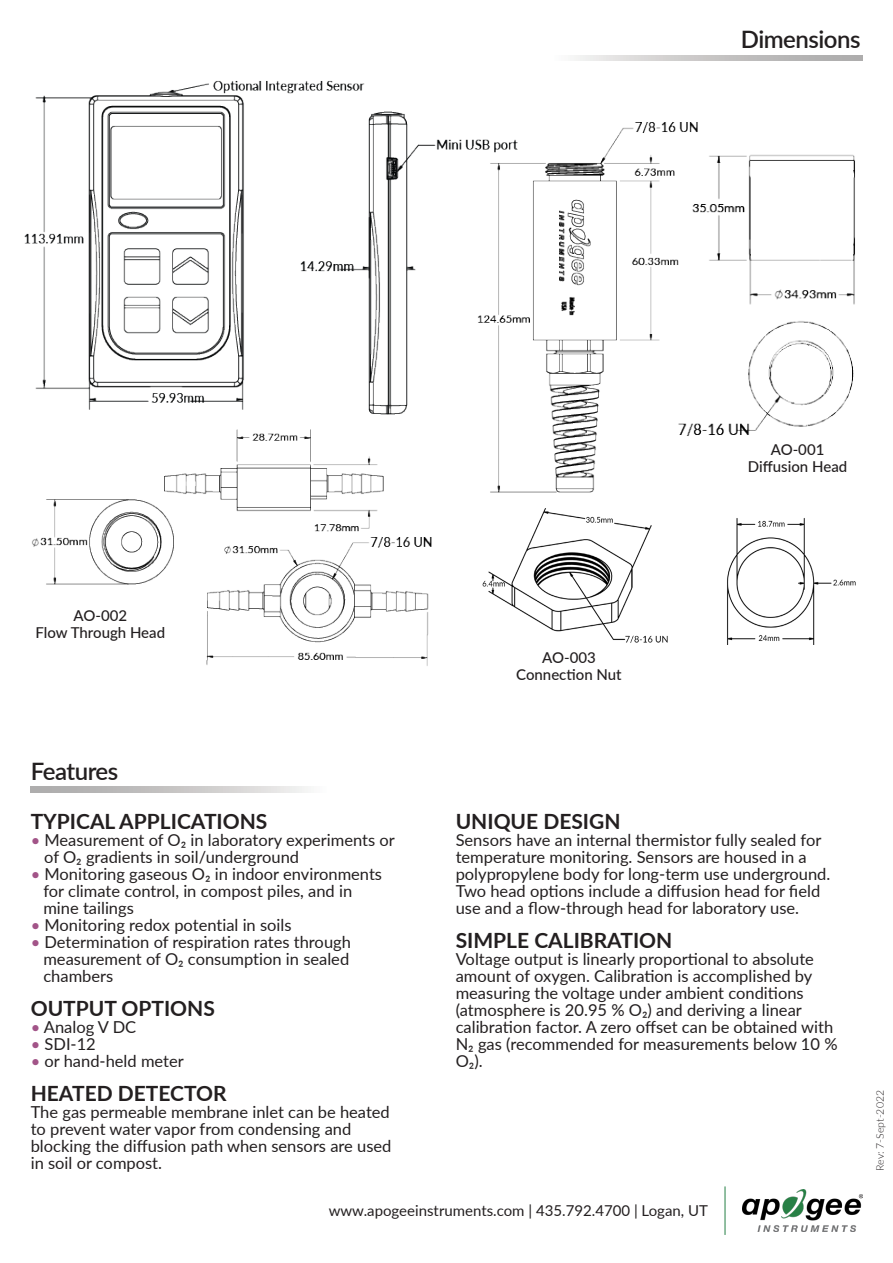
<style>
.page{position:relative;width:893px;height:1263px;background:#fff}
.page>*{position:absolute;margin:0;border:0;box-sizing:border-box;transform-origin:0 0}
.Tech_data_title{font:600 24px "Lato";letter-spacing:-.02em;color:#231f20}
.Normal_text{font:700 21px "Lato";color:#231f20}
.Normal_text_left{font:700 21px "Lato";color:#231f20}
.Normal_text-2{font:16.5px/17px "Lato";color:#231f20}
.Normal_text_left-2{font:16.5px "Lato";color:#231f20}
.Normal_text-3{font:500 15px "Lato";color:#231f20}
.Normal_text_left-3{font:15px "Lato";color:#231f20}
.Normal_text_left-4{font:300 10.5px "Lato";color:#231f20}
.s1{color:#a25488}
</style>
<div class="page">
<img style="left:365px;top:111px;width:110px;height:304px">
<img style="left:24px;top:80px;width:341px;height:330px">
<img style="left:207px;top:537px;width:225px;height:129px">
<img style="left:164px;top:429px;width:219px;height:103px">
<img style="left:698px;top:154px;width:157px;height:281px">
<div style="left:751px;top:167px;width:102px;height:90px;background:#fff"></div>
<img style="left:475px;top:122px;width:223px;height:370px">
<img style="left:32px;top:500px;width:142px;height:85px">
<img style="left:482px;top:508px;width:374px;height:137px">
<img style="left:742px;top:1189px;width:120px;height:42px">
<hr style="left:725px;top:1186px;width:1px;height:49px;background:#247f45">
<svg style="left:31px;top:787px;width:277px;height:5px"></svg>
<svg style="left:574px;top:55px;width:288px;height:6px;background:#c9c7c7"></svg>
<p class="Tech_data_title" style="left:741px;top:22px;width:121px">Dimensions</p>
<p class="Normal_text-3" style="left:771px;top:439px;width:55px">AO-001</p>
<p class="Normal_text-3" style="left:748px;top:456px;width:101px">Diffusion Head</p>
<p class="Normal_text-3" style="left:74px;top:605px;width:55px">AO-002</p>
<p class="Normal_text-3" style="left:36px;top:622px;width:131px">Flow Through Head</p>
<p class="Tech_data_title" style="left:31px;top:754px;width:89px">Features</p>
<p class="Normal_text_left" style="left:31px;top:806px;width:238px">TYPICAL APPLICATIONS</p>
<p class="Normal_text-2" style="left:44px;top:831px;width:352px;text-indent:-13px"><span class="s1">•</span> Measurement of O₂ in laboratory experiments or of O₂ gradients in soil/underground</p>
<p class="Normal_text-2" style="left:31px;top:865px;width:353px"><span class="s1">•</span> Monitoring gaseous O₂ in indoor environments</p>
<p class="Normal_text-2" style="left:43px;top:882px;width:310px">for climate control, in compost piles, and in</p>
<p class="Normal_text-2" style="left:43px;top:899px;width:92px">mine tailings</p>
<p class="Normal_text-2" style="left:31px;top:916px;width:262px"><span class="s1">•</span> Monitoring redox potential in soils</p>
<p class="Normal_text-2" style="left:31px;top:933px;width:322px"><span class="s1">•</span> Determination of respiration rates through</p>
<p class="Normal_text-2" style="left:43px;top:950px;width:307px">measurement of O₂ consumption in sealed</p>
<p class="Normal_text-2" style="left:43px;top:967px;width:71px">chambers</p>
<p class="Normal_text_left" style="left:31px;top:993px;width:186px">OUTPUT OPTIONS</p>
<p class="Normal_text_left-2" style="left:31px;top:1015px;width:107px"><span class="s1">•</span> Analog V DC</p>
<p class="Normal_text_left-2" style="left:31px;top:1032px;width:67px"><span class="s1">•</span> SDI-12</p>
<p class="Normal_text_left-2" style="left:31px;top:1049px;width:155px"><span class="s1">•</span> or hand-held meter</p>
<p class="Normal_text" style="left:31px;top:1078px;width:197px">HEATED DETECTOR</p>
<p class="Normal_text-2" style="left:31px;top:1103px;width:362px">The gas permeable membrane inlet can be heated to prevent water vapor from condensing and blocking the diffusion path when sensors are used in soil or compost.</p>
<p class="Normal_text-3" style="left:542px;top:647px;width:55px">AO-003</p>
<p class="Normal_text-3" style="left:516px;top:664px;width:107px">Connection Nut</p>
<p class="Normal_text" style="left:456px;top:806px;width:166px">UNIQUE DESIGN</p>
<p class="Normal_text-2" style="left:456px;top:831px;width:376px">Sensors have an internal thermistor fully sealed for temperature monitoring. Sensors are housed in a polypropylene body for long-term use underground.<br>Two head options include a diffusion head for field use and a flow-through head for laboratory use.</p>
<p class="Normal_text" style="left:456px;top:925px;width:218px">SIMPLE CALIBRATION</p>
<p class="Normal_text-2" style="left:456px;top:950px;width:383px">Voltage output is linearly proportional to absolute amount of oxygen. Calibration is accomplished by measuring the voltage under ambient conditions (atmosphere is 20.95 % O₂) and deriving a linear calibration factor. A zero offset can be obtained with N₂ gas (recommended for measurements below 10 % O₂).</p>
<p class="Normal_text_left-3" style="left:329px;top:1200px;width:381px">www.apogeeinstruments.com | 435.792.4700 | Logan, UT</p>
<p class="Normal_text_left-4" style="left:873px;top:1171px;width:82px;rotate:-90deg">Rev: 7-Sept-2022</p>
</div>
